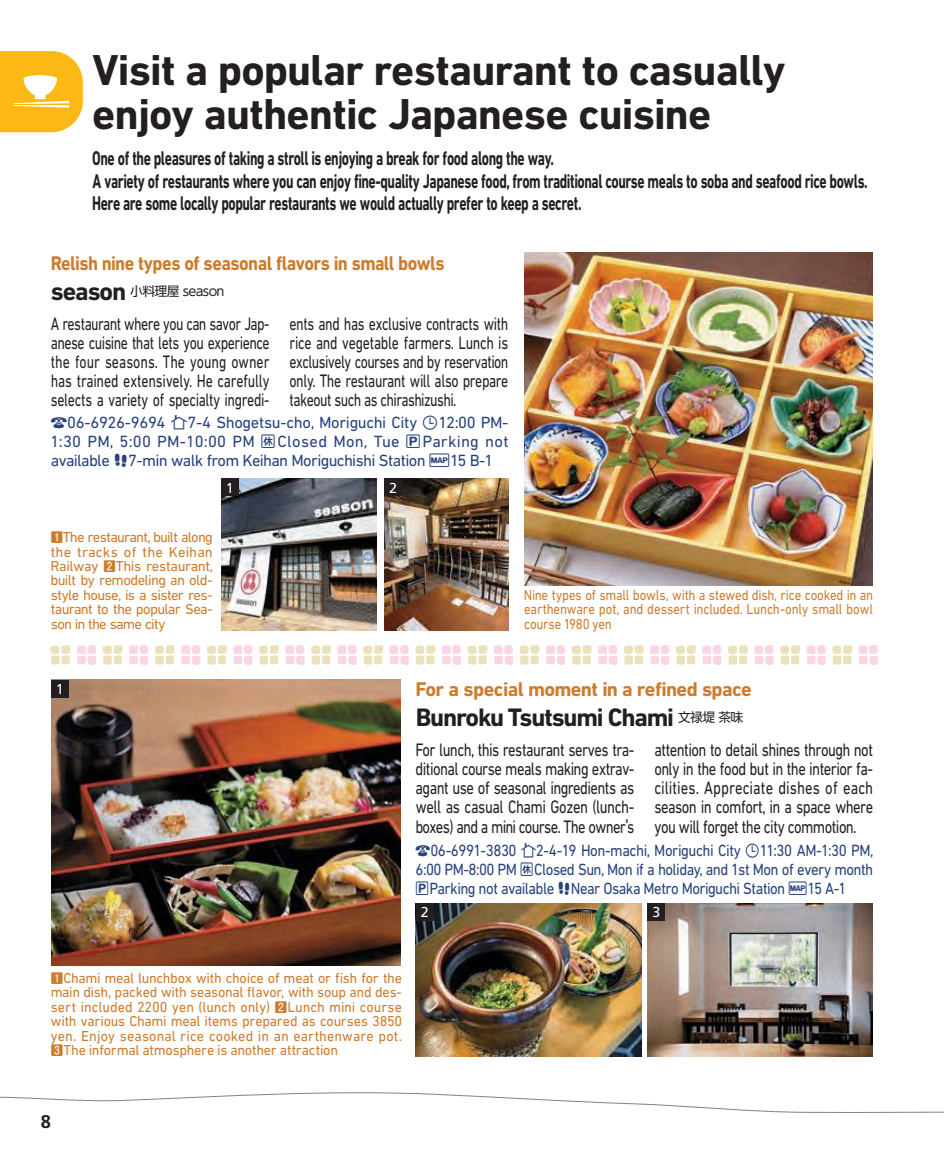
<style>
.page{position:relative;width:944px;height:1149px;background:#fff}
.page>*{position:absolute;margin:0;border:0;box-sizing:border-box;transform-origin:0 0}
.t1{font:700 44.1px/44.6px "DIN Next LT Pro";letter-spacing:-.02em;color:#231f20}
.t2{font:700 25.65px "DIN Next LT Pro";letter-spacing:-.045em;color:#231f20}
.t3{font:700 20.25px/22.3px "DIN Next LT Pro";letter-spacing:-.03em;color:#231f20;scale:.68 1}
.t4{font:700 20.25px "DIN Next LT Pro";letter-spacing:-.03em;color:#cd7b2c;scale:.9 1}
.t5{font:700 20.25px "DIN Next LT Pro";letter-spacing:-.03em;color:#cd7b2c}
.t6{font:18.22px/19.1px "DIN Next LT Pro";letter-spacing:-.035em;color:#231f20;text-align:justify;scale:.76 1}
.t7{font:18.22px/19.1px "DIN Next LT Pro";letter-spacing:-.035em;color:#231f20;scale:.8 1}
.t8{font:700 18.22px "Frutiger";color:#231f20}
.t9{font:16.43px/19.1px "DIN Next LT Pro";letter-spacing:-.04em;color:#27417c;text-align:justify;scale:.9 1}
.t10{font:16.43px/19.1px "DIN Next LT Pro";letter-spacing:-.04em;color:#27417c;text-align:justify}
.t11{font:14.62px/14.4px "DIN Next LT Pro";letter-spacing:-.02em;color:#cd7b2c;text-align:justify}
.t12{font:14.62px/14.4px "DIN Next LT Pro";letter-spacing:-.02em;color:#cd7b2c;text-align:justify;scale:.88 1}
.t13{font:14.4px "Frutiger";color:#fff}
.t14{font:12.83px "UD Shin Go Pro";letter-spacing:-.05em;color:#231f20}
.s1{font-family:"DIN Next LT Pro";font-weight:700;font-size:25.65px}
.s2{font-family:"co Trip";font-size:14.4px}
.s3{font-family:"Futo Go B101 Pro";font-weight:700;font-size:12.83px}
.s4{font-family:"UD Shin Go Pro";font-weight:400;font-size:12.83px}
.s5{font-family:"UD Shin Go Pro";font-size:15.97px}
</style>
<div class="page">
<svg style="left:0;top:1092px;width:944px;height:20px"></svg>
<svg style="left:0;top:51px;width:83px;height:81px;background:#fcc43d"></svg>
<img style="left:221px;top:478px;width:156px;height:152px">
<img style="left:648px;top:903px;width:225px;height:153px">
<img style="left:524px;top:252px;width:349px;height:333px">
<img style="left:51px;top:679px;width:349px;height:285px">
<img style="left:384px;top:478px;width:124px;height:152px">
<div style="left:221px;top:478px;width:18px;height:18px;background:#231f20"></div>
<div style="left:51px;top:679px;width:18px;height:18px;background:#231f20"></div>
<img style="left:416px;top:903px;width:225px;height:153px">
<div style="left:416px;top:902px;width:17px;height:18px;background:#231f20"></div>
<div style="left:648px;top:902px;width:17px;height:18px;background:#231f20"></div>
<div style="left:384px;top:478px;width:18px;height:18px;background:#231f20"></div>
<svg style="left:50px;top:645px;width:20px;height:20px"></svg>
<svg style="left:676px;top:645px;width:20px;height:20px"></svg>
<svg style="left:207px;top:645px;width:20px;height:20px"></svg>
<svg style="left:624px;top:645px;width:20px;height:20px"></svg>
<svg style="left:77px;top:645px;width:46px;height:20px"></svg>
<svg style="left:494px;top:645px;width:45px;height:20px"></svg>
<svg style="left:181px;top:645px;width:20px;height:19px"></svg>
<svg style="left:598px;top:645px;width:20px;height:19px"></svg>
<svg style="left:285px;top:645px;width:46px;height:20px"></svg>
<svg style="left:702px;top:645px;width:46px;height:20px"></svg>
<svg style="left:389px;top:645px;width:46px;height:20px"></svg>
<svg style="left:806px;top:645px;width:46px;height:20px"></svg>
<svg style="left:129px;top:645px;width:46px;height:20px"></svg>
<svg style="left:546px;top:645px;width:46px;height:20px"></svg>
<svg style="left:233px;top:645px;width:46px;height:20px"></svg>
<svg style="left:650px;top:645px;width:20px;height:19px"></svg>
<svg style="left:337px;top:645px;width:46px;height:20px"></svg>
<svg style="left:754px;top:645px;width:46px;height:20px"></svg>
<svg style="left:441px;top:645px;width:46px;height:20px"></svg>
<svg style="left:858px;top:645px;width:20px;height:19px"></svg>
<h1 class="t1" style="left:92px;top:47px;width:695px">Visit a popular restaurant to casually enjoy authentic Japanese cuisine</h1>
<p class="t3" style="left:92px;top:147px;width:1142px">One of the pleasures of taking a stroll is enjoying a break for food along the way.<br>A variety of restaurants where you can enjoy fine-quality Japanese food, from traditional course meals to soba and seafood rice bowls.<br>Here are some locally popular restaurants we would actually prefer to keep a secret.</p>
<h3 class="t4" style="left:51px;top:251px;width:439px">Relish nine types of seasonal flavors in small bowls</h3>
<p class="t14" style="left:51px;top:281px;width:175px"><span class="s1">season</span> 小料理屋 season</p>
<p class="t6" style="left:51px;top:313px;width:290px">A restaurant where you can savor Jap&shy;anese cuisine that lets you experience the four seasons. The young owner has trained extensively. He carefully selects a variety of specialty ingredi-</p>
<p class="t6" style="left:289px;top:313px;width:290px">ents and has exclusive contracts with rice and vegetable farmers. Lunch is exclusively courses and by reservation only. The restaurant will also prepare takeout such as chirashizushi.</p>
<p class="t10" style="left:50px;top:412px;width:460px"><span class="s2">0</span>06-6926-9694 <span class="s2">4</span>7-4 Shogetsu-cho, Moriguchi City <span class="s2">1</span>12:00 PM-1:30 PM, 5:00 PM-10:00 PM <span class="s2">2</span>Closed Mon, Tue <span class="s2">W</span>Parking not available <span class="s2">9</span>7-min walk from Keihan Moriguchishi Station <span class="s2">E</span>15 B-1</p>
<p class="t13" style="left:226px;top:479px;width:9px">1</p>
<p class="t11" style="left:51px;top:530px;width:164px"><span class="s3">1</span>The restaurant, built along the tracks of the Keihan Railway <span class="s3">2</span>This restaurant, built by remodeling an old&shy;style house, is a sister res&shy;taurant to the popular Sea&shy;son in the same city</p>
<p class="t13" style="left:56px;top:680px;width:9px">1</p>
<p class="t13" style="left:389px;top:479px;width:9px">2</p>
<p class="t12" style="left:524px;top:587px;width:398px">Nine types of small bowls, with a stewed dish, rice cooked in an earthenware pot, and dessert included. Lunch-only small bowl course 1980 yen</p>
<h3 class="t5" style="left:415px;top:677px;width:338px">For a special moment in a refined space</h3>
<h2 class="t2" style="left:416px;top:702px;width:329px">Bunroku Tsutsumi Chami <span class="s4">文禄堤 茶味</span></h2>
<p class="t7" style="left:415px;top:739px;width:280px">For lunch, this restaurant serves tra&shy;ditional course meals making extrav&shy;agant use of seasonal ingredients as well as casual Chami Gozen (lunch&shy;boxes) and a mini course. The owner<span class="s5">’</span>s</p>
<p class="t7" style="left:654px;top:739px;width:275px;text-align:justify">attention to detail shines through not only in the food but in the interior fa&shy;cilities. Appreciate dishes of each season in comfort, in a space where you will forget the city commotion.</p>
<p class="t9" style="left:416px;top:840px;width:510px"><span class="s2">0</span>06-6991-3830 <span class="s2">4</span>2-4-19 Hon-machi, Moriguchi City <span class="s2">1</span>11:30 AM-1:30 PM, 6:00 PM-8:00 PM <span class="s2">2</span>Closed Sun, Mon if a holiday, and 1st Mon of every month <span class="s2">W</span>Parking not available <span class="s2">9</span>Near Osaka Metro Moriguchi Station <span class="s2">E</span>15 A-1</p>
<p class="t13" style="left:421px;top:903px;width:9px">2</p>
<p class="t13" style="left:652px;top:903px;width:9px">3</p>
<p class="t11" style="left:51px;top:970px;width:353px"><span class="s3">1</span>Chami meal lunchbox with choice of meat or fish for the main dish, packed with seasonal flavor, with soup and des&shy;sert included 2200 yen (lunch only) <span class="s3">2</span>Lunch mini course with various Chami meal items prepared as courses 3850 yen. Enjoy seasonal rice cooked in an earthenware pot.<br><span class="s3">3</span>The informal atmosphere is another attraction</p>
<p class="t8" style="left:41px;top:1110px;width:12px">8</p>
</div>
